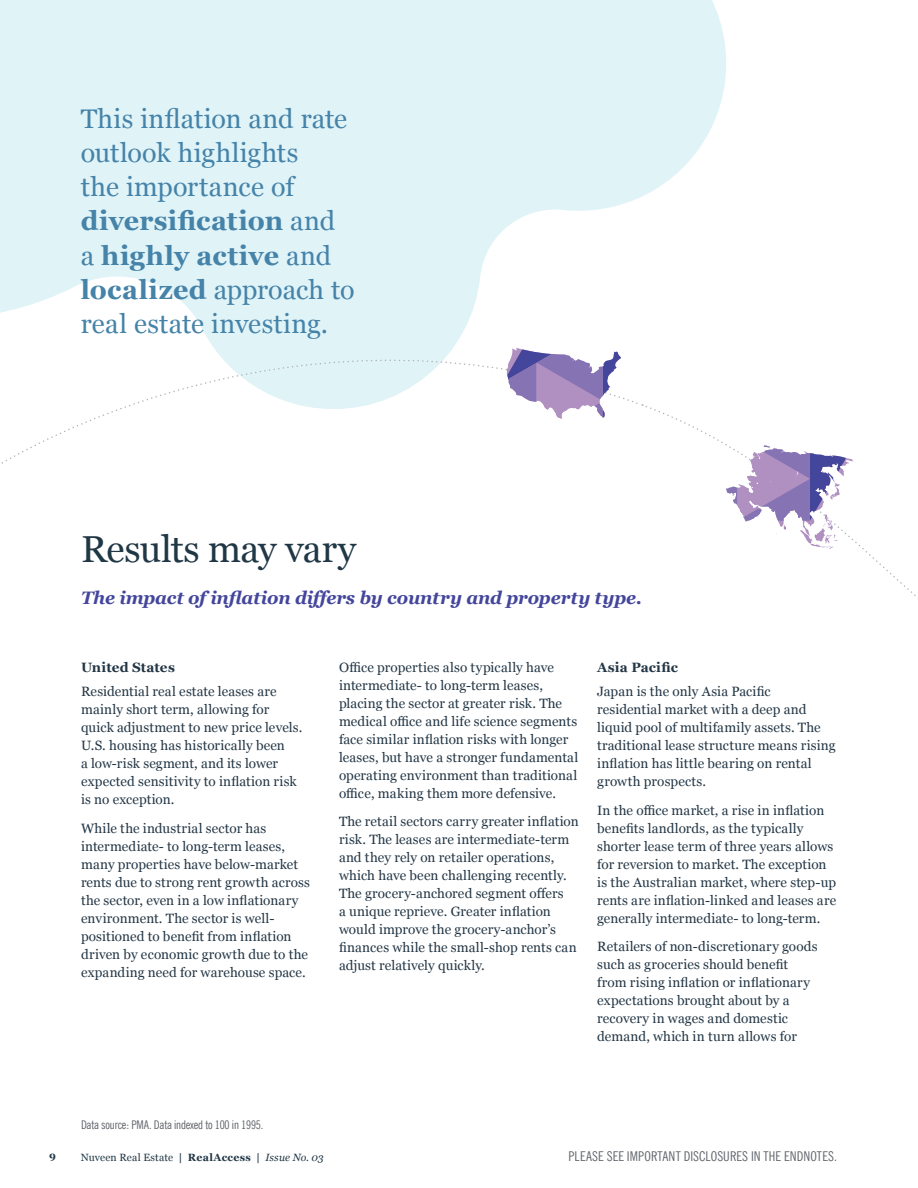
<style>
.page{position:relative;width:918px;height:1188px;background:#fff}
.page>*{position:absolute;margin:0;border:0;box-sizing:border-box;transform-origin:0 0}
.t1{font:37.5px "Georgia";letter-spacing:-.015em;color:#203746}
.t2{font:26.85px/34px "Georgia";letter-spacing:.005em;color:#4583a9}
.t3{font:italic 700 18px "Georgia";letter-spacing:-.01em;color:#44469c}
.Body_Copy{font:13.5px/18px "Georgia";letter-spacing:.01em;color:#233645}
.t4{font:condensed 13.5px "News Gothic BT";letter-spacing:.01em;color:#5f6369}
.t5{font:700 13.5px "Georgia";letter-spacing:.01em;color:#233645}
._8_pt_disclosure{font:condensed 12px "News Gothic BT";letter-spacing:-.015em;color:#5f6369}
.t6{font:10.5px "Georgia";letter-spacing:.015em;color:#203746}
.t7{font:700 10.5px "Georgia Pro";color:#203746}
.s1{font-weight:700}
.s2{font-style:italic}
</style>
<div class="page">
<svg style="left:0;top:0;width:726px;height:406px;background:#e4f4f8"></svg>
<svg style="left:0;top:283px;width:642px;height:181px"></svg>
<svg style="left:726px;top:445px;width:127px;height:104px"></svg>
<svg style="left:506px;top:348px;width:115px;height:71px"></svg>
<p class="t2" style="left:81px;top:101px;width:275px">This inflation and rate outlook highlights<br>the importance of <span class="s1">diversification</span> and a <span class="s1">highly active</span> and <span class="s1">localized</span> approach to real estate investing.</p>
<p class="t1" style="left:81px;top:522px;width:277px">Results may vary</p>
<p class="t3" style="left:81px;top:585px;width:563px">The impact of inflation differs by country and property type.</p>
<p class="t5" style="left:81px;top:657px;width:95px">United States</p>
<p class="Body_Copy" style="left:81px;top:682px;width:223px">Residential real estate leases are mainly short term, allowing for quick adjustment to new price levels.<br>U.S. housing has historically been<br>a low-risk segment, and its lower expected sensitivity to inflation risk is no exception.</p>
<p class="Body_Copy" style="left:81px;top:819px;width:230px">While the industrial sector has intermediate- to long-term leases, many properties have below-market rents due to strong rent growth across the sector, even in a low inflationary environment. The sector is well&shy;positioned to benefit from inflation driven by economic growth due to the expanding need for warehouse space.</p>
<p class="Body_Copy" style="left:339px;top:657px;width:241px">Office properties also typically have intermediate- to long-term leases, placing the sector at greater risk. The medical office and life science segments face similar inflation risks with longer leases, but have a stronger fundamental operating environment than traditional office, making them more defensive.</p>
<p class="Body_Copy" style="left:339px;top:812px;width:241px">The retail sectors carry greater inflation risk. The leases are intermediate-term and they rely on retailer operations, which have been challenging recently.<br>The grocery-anchored segment offers<br>a unique reprieve. Greater inflation would improve the grocery-anchor’s finances while the small-shop rents can adjust relatively quickly.</p>
<p class="t5" style="left:597px;top:657px;width:82px">Asia Pacific</p>
<p class="Body_Copy" style="left:597px;top:682px;width:240px">Japan is the only Asia Pacific residential market with a deep and liquid pool of multifamily assets. The traditional lease structure means rising inflation has little bearing on rental growth prospects.</p>
<p class="Body_Copy" style="left:597px;top:801px;width:241px">In the office market, a rise in inflation benefits landlords, as the typically shorter lease term of three years allows for reversion to market. The exception is the Australian market, where step-up rents are inflation-linked and leases are generally intermediate- to long-term.</p>
<p class="Body_Copy" style="left:597px;top:937px;width:222px">Retailers of non-discretionary goods such as groceries should benefit from rising inflation or inflationary expectations brought about by a recovery in wages and domestic demand, which in turn allows for</p>
<p class="_8_pt_disclosure" style="left:81px;top:1117px;width:184px">Data source: PMA. Data indexed to 100 in 1995.</p>
<p class="t7" style="left:49px;top:1151px;width:8px">9</p>
<p class="t6" style="left:81px;top:1150px;width:245px">Nuveen Real Estate <span class="s1">| RealAccess |</span> <span class="s2">Issue No. 03</span></p>
<p class="t4" style="left:569px;top:1148px;width:270px">PLEASE SEE IMPORTANT DISCLOSURES IN THE ENDNOTES.</p>
</div>
